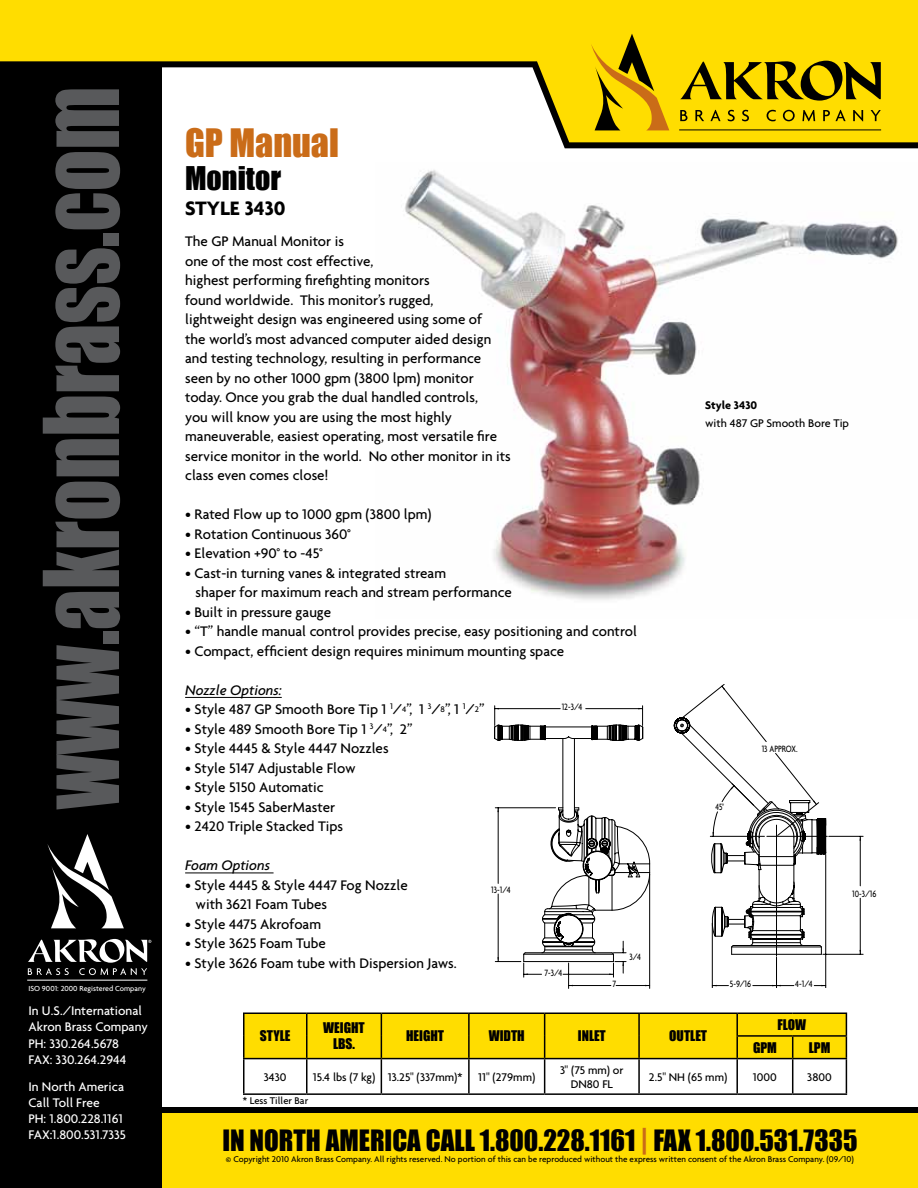
<style>
.page{position:relative;width:918px;height:1188px;background:#fff}
.page>*{position:absolute;margin:0;border:0;box-sizing:border-box;transform-origin:0 0}
.t1{font:96.45px "Impact";color:#58595b;scale:.85 1}
.t2{font:36px "Impact";color:#ca6c18}
.t3{font:30px "Impact";color:#000}
.t4{font:27px "Impact";color:#000}
.t5{font:700 21px "Agenda";color:#000}
.t6{font:500 15px/19.5px "Agenda";color:#000}
.t7{font:italic 500 15px "Agenda";color:#000}
.t8{font:500 13.5px/16.2px "Agenda";color:#fff}
.t9{font:13.5px/16.2px "Impact";color:#000;text-align:center}
.t10{font:500 12px/14.4px "Agenda";color:#000;text-align:center}
.t11{font:700 12px "Agenda";color:#000}
.t12{font:500 10.5px "Agenda";color:#000}
.t13{font:500 9.9px/9.8px "Agenda";color:#000;scale:.8 1}
.t14{font:500 9.9px "Agenda";color:#000;scale:.76 1}
.t15{font:500 9px "Agenda";color:#000}
.t16{font:500 7.8px "Agenda";color:#fff}
.s1{font-size:8.7px}
.s2{font-size:29.1px;color:#ca6c18}
</style>
<div class="page">
<div style="left:0;top:1110px;width:918px;height:78px;background:#fd0"></div>
<div style="left:0;top:0;width:162px;height:1188px;background:#000"></div>
<svg style="left:562px;top:142px;width:356px;height:6px;background:#0f0d01"></svg>
<svg style="left:0;top:0;width:918px;height:142px;fill:#fd0"></svg>
<svg style="left:591px;top:34px;width:78px;height:96px;background:#d0ac02"></svg>
<svg style="left:680px;top:61px;width:201px;height:40px;background:#9a8500"></svg>
<svg style="left:680px;top:110px;width:8px;height:11px"></svg>
<svg style="left:695px;top:110px;width:9px;height:11px"></svg>
<svg style="left:710px;top:110px;width:11px;height:11px"></svg>
<svg style="left:728px;top:110px;width:7px;height:11px"></svg>
<svg style="left:742px;top:110px;width:7px;height:11px"></svg>
<svg style="left:767px;top:110px;width:9px;height:11px"></svg>
<svg style="left:783px;top:110px;width:12px;height:11px"></svg>
<svg style="left:802px;top:110px;width:13px;height:11px"></svg>
<svg style="left:823px;top:110px;width:23px;height:11px"></svg>
<svg style="left:853px;top:110px;width:10px;height:11px"></svg>
<svg style="left:871px;top:110px;width:10px;height:11px"></svg>
<hr style="left:679px;top:130px;width:202px;height:1px;background:#000">
<div style="left:0;top:1107px;width:918px;height:6px;background:#000"></div>
<svg style="left:47px;top:834px;width:77px;height:94px"></svg>
<hr style="left:27px;top:980px;width:120px;height:1px;background:#fff">
<svg style="left:28px;top:939px;width:123px;height:36px"></svg>
<svg style="left:827px;top:835px;width:37px;height:120px"></svg>
<svg style="left:494px;top:684px;width:333px;height:305px"></svg>
<img style="left:405px;top:170px;width:493px;height:430px">
<hr style="left:243px;top:1012px;width:64px;height:2px;background:#000">
<hr style="left:307px;top:1012px;width:74px;height:2px;background:#000">
<hr style="left:381px;top:1012px;width:88px;height:2px;background:#000">
<hr style="left:469px;top:1012px;width:76px;height:2px;background:#000">
<hr style="left:545px;top:1012px;width:94px;height:2px;background:#000">
<hr style="left:639px;top:1012px;width:98px;height:2px;background:#000">
<hr style="left:737px;top:1012px;width:56px;height:2px;background:#000">
<hr style="left:793px;top:1012px;width:54px;height:2px;background:#000">
<svg style="left:243px;top:1013px;width:604px;height:45px;background:#f2d100"></svg>
<hr style="left:243px;top:1058px;width:64px;height:1px;background:#000">
<hr style="left:243px;top:1059px;width:1px;height:34px;background:#000">
<hr style="left:307px;top:1058px;width:74px;height:1px;background:#000">
<hr style="left:306px;top:1059px;width:2px;height:34px;background:#000">
<hr style="left:381px;top:1058px;width:88px;height:1px;background:#000">
<hr style="left:381px;top:1059px;width:1px;height:34px;background:#000">
<hr style="left:469px;top:1058px;width:76px;height:1px;background:#000">
<hr style="left:468px;top:1059px;width:2px;height:34px;background:#000">
<hr style="left:545px;top:1058px;width:94px;height:1px;background:#000">
<hr style="left:544px;top:1059px;width:1px;height:34px;background:#000">
<hr style="left:639px;top:1058px;width:98px;height:1px;background:#000">
<hr style="left:638px;top:1059px;width:2px;height:34px;background:#000">
<hr style="left:737px;top:1058px;width:56px;height:1px;background:#000">
<hr style="left:736px;top:1059px;width:2px;height:34px;background:#000">
<hr style="left:793px;top:1058px;width:54px;height:1px;background:#000">
<hr style="left:792px;top:1059px;width:1px;height:34px;background:#000">
<hr style="left:846px;top:1059px;width:1px;height:34px;background:#000">
<hr style="left:243px;top:1093px;width:64px;height:2px;background:#000">
<hr style="left:307px;top:1093px;width:74px;height:2px;background:#000">
<hr style="left:381px;top:1093px;width:88px;height:2px;background:#000">
<hr style="left:469px;top:1093px;width:76px;height:2px;background:#000">
<hr style="left:545px;top:1093px;width:94px;height:2px;background:#000">
<hr style="left:639px;top:1093px;width:98px;height:2px;background:#000">
<hr style="left:737px;top:1093px;width:56px;height:2px;background:#000">
<hr style="left:793px;top:1093px;width:54px;height:2px;background:#000">
<hr style="left:185px;top:697px;width:97px;height:1px;background:#000">
<hr style="left:185px;top:873px;width:89px;height:1px;background:#000">
<h1 class="t1" style="left:22px;top:809px;width:852px;rotate:-90deg">www.akronbrass.com</h1>
<p class="t16" style="left:28px;top:984px;width:119px">ISO 9001: 2000 Registered Company</p>
<p class="t8" style="left:28px;top:1003px;width:121px">In U.S./International<br>Akron Brass Company<br>PH: 330.264.5678<br>FAX: 330.264.2944</p>
<p class="t8" style="left:28px;top:1078px;width:99px">In North America<br>Call Toll Free<br>PH: 1.800.228.1161<br>FAX:1.800.531.7335</p>
<h2 class="t2" style="left:185px;top:120px;width:155px">GP Manual</h2>
<h3 class="t3" style="left:185px;top:159px;width:97px">Monitor</h3>
<h3 class="t5" style="left:185px;top:195px;width:102px">STYLE 3430</h3>
<p class="t6" style="left:185px;top:231px;width:327px">The GP Manual Monitor is<br>one of the most cost effective,<br>highest performing firefighting monitors<br>found worldwide. This monitor’s rugged,<br>lightweight design was engineered using some of<br>the world’s most advanced computer aided design and testing technology, resulting in performance seen by no other 1000 gpm (3800 lpm) monitor today. Once you grab the dual handled controls,<br>you will know you are using the most highly maneuverable, easiest operating, most versatile fire service monitor in the world. No other monitor in its class even comes close!</p>
<p class="t6" style="left:185px;top:504px;width:248px">• Rated Flow up to 1000 gpm (3800 lpm)</p>
<p class="t6" style="left:185px;top:524px;width:167px">• Rotation Continuous 360°</p>
<p class="t6" style="left:185px;top:543px;width:139px">• Elevation +90° to -45°</p>
<p class="t6" style="left:195px;top:563px;width:318px;text-indent:-10px">• Cast-in turning vanes &amp; integrated stream<br>shaper for maximum reach and stream performance</p>
<p class="t6" style="left:185px;top:602px;width:147px">• Built in pressure gauge</p>
<p class="t6" style="left:185px;top:621px;width:453px">• “T” handle manual control provides precise, easy positioning and control</p>
<p class="t6" style="left:185px;top:641px;width:381px">• Compact, efficient design requires minimum mounting space</p>
<p class="t7" style="left:185px;top:681px;width:98px">Nozzle Options:</p>
<p class="t6" style="left:185px;top:699px;width:301px">• Style 487 GP Smooth Bore Tip 1 <sup>1</sup>/<span class="s1">4</span>”, 1 <sup>3</sup>/<span class="s1">8</span>”, 1 <sup>1</sup>/<span class="s1">2</span>”</p>
<p class="t6" style="left:185px;top:719px;width:229px">• Style 489 Smooth Bore Tip 1 <sup>3</sup>/<span class="s1">4</span>”, 2”</p>
<p class="t6" style="left:185px;top:738px;width:205px">• Style 4445 &amp; Style 4447 Nozzles</p>
<p class="t6" style="left:185px;top:758px;width:172px">• Style 5147 Adjustable Flow</p>
<p class="t6" style="left:185px;top:777px;width:140px">• Style 5150 Automatic</p>
<p class="t6" style="left:185px;top:797px;width:152px">• Style 1545 SaberMaster</p>
<p class="t6" style="left:185px;top:816px;width:159px">• 2420 Triple Stacked Tips</p>
<p class="t7" style="left:185px;top:856px;width:86px">Foam Options</p>
<p class="t6" style="left:195px;top:875px;width:214px;text-indent:-10px">• Style 4445 &amp; Style 4447 Fog Nozzle with 3621 Foam Tubes</p>
<p class="t6" style="left:185px;top:914px;width:138px">• Style 4475 Akrofoam</p>
<p class="t6" style="left:185px;top:933px;width:142px">• Style 3625 Foam Tube</p>
<p class="t6" style="left:185px;top:953px;width:273px">• Style 3626 Foam tube with Dispersion Jaws.</p>
<p class="t13" style="left:562px;top:702px;width:27px">12-3/4</p>
<p class="t13" style="left:491px;top:884px;width:26px">13-1/4</p>
<p class="t13" style="left:629px;top:952px;width:16px">3/4</p>
<p class="t13" style="left:545px;top:967px;width:24px">7-3/4</p>
<p class="t13" style="left:612px;top:979px;width:6px">7</p>
<p class="t11" style="left:705px;top:398px;width:54px">Style 3430</p>
<p class="t10" style="left:705px;top:415px;width:145px">with 487 GP Smooth Bore Tip</p>
<p class="t14" style="left:715px;top:801px;width:13px">45°</p>
<p class="t13" style="left:762px;top:744px;width:47px">13 APPROX.</p>
<p class="t13" style="left:730px;top:979px;width:28px">5-9/16</p>
<p class="t13" style="left:795px;top:979px;width:23px">4-1/4</p>
<p class="t13" style="left:852px;top:888px;width:32px">10-3/16</p>
<p class="t9" style="left:260px;top:1028px;width:32px">STYLE</p>
<p class="t9" style="left:323px;top:1020px;width:43px">WEIGHT<br>LBS.</p>
<p class="t9" style="left:406px;top:1028px;width:40px">HEIGHT</p>
<p class="t9" style="left:489px;top:1028px;width:38px">WIDTH</p>
<p class="t9" style="left:578px;top:1028px;width:29px">INLET</p>
<p class="t9" style="left:669px;top:1028px;width:39px">OUTLET</p>
<p class="t9" style="left:777px;top:1016px;width:30px">FLOW</p>
<p class="t9" style="left:753px;top:1039px;width:25px">GPM</p>
<p class="t9" style="left:809px;top:1039px;width:23px">LPM</p>
<p class="t10" style="left:264px;top:1070px;width:24px">3430</p>
<p class="t10" style="left:313px;top:1070px;width:151px">15.4 lbs (7 kg) 13.25" (337mm)*</p>
<p class="t10" style="left:478px;top:1070px;width:59px">11" (279mm)</p>
<p class="t10" style="left:560px;top:1062px;width:65px">3" (75 mm) or<br>DN80 FL</p>
<p class="t10" style="left:649px;top:1070px;width:80px">2.5" NH (65 mm)</p>
<p class="t10" style="left:753px;top:1070px;width:25px">1000</p>
<p class="t10" style="left:807px;top:1070px;width:26px">3800</p>
<p class="t12" style="left:243px;top:1094px;width:67px">* Less Tiller Bar</p>
<p class="t13" style="left:603px;top:1068px;width:47px">13 APPROX.</p>
<h3 class="t4" style="left:222px;top:1124px;width:637px">IN NORTH AMERICA CALL 1.800.228.1161 <span class="s2">|</span> FAX 1.800.531.7335</h3>
<p class="t15" style="left:226px;top:1153px;width:630px">© Copyright 2010 Akron Brass Company. All rights reserved. No portion of this can be reproduced without the express written consent of the Akron Brass Company. (09/10)</p>
<p class="t14" style="left:557px;top:1126px;width:13px">45°</p>
<p class="t13" style="left:700px;top:1147px;width:37px">14-7/16 (15-15/16</p>
</div>
